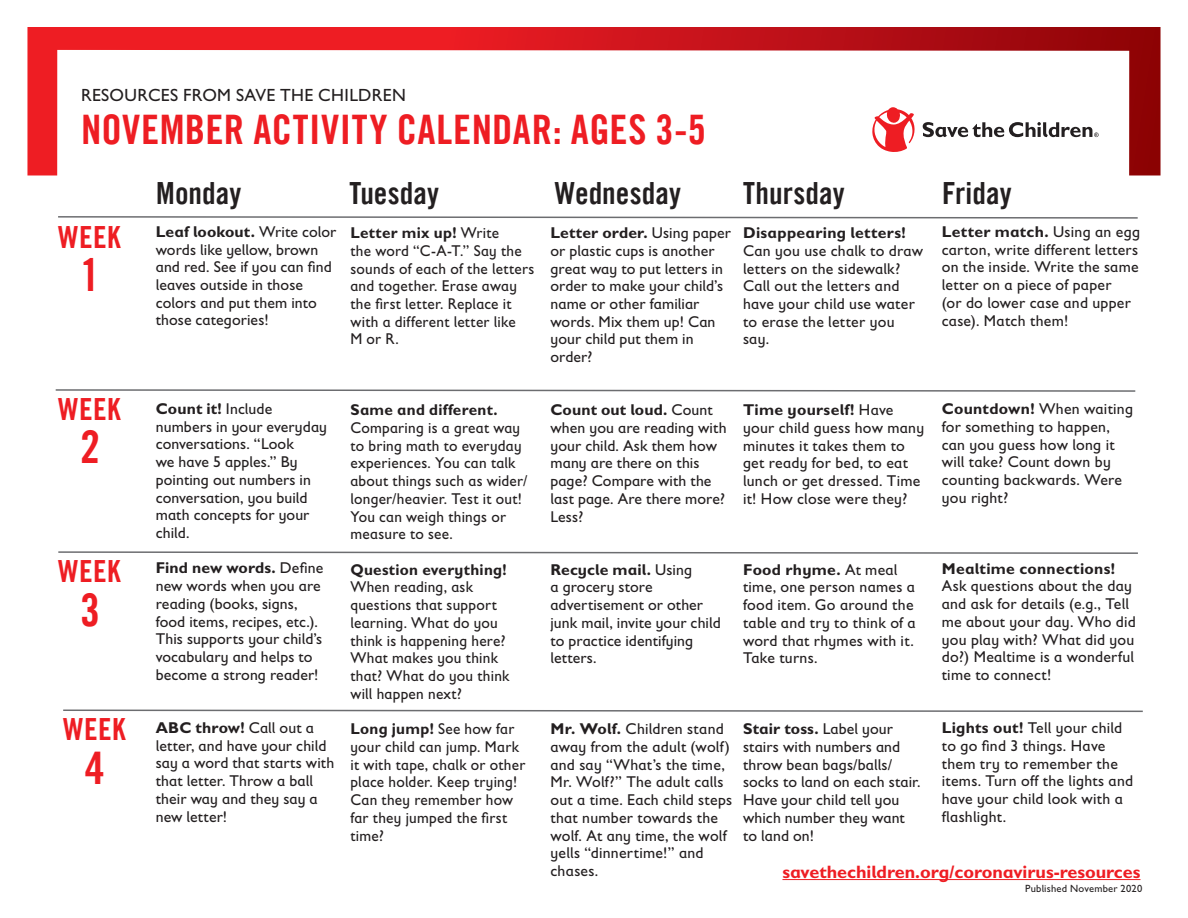
<style>
.page{position:relative;width:1188px;height:918px;background:#fff}
.page>*{position:absolute;margin:0;border:0;box-sizing:border-box;transform-origin:0 0}
.t1{font:45px "Trade Gothic LT Com Bd Cn 20";color:#ee1d23}
.t2{font:40.8px "Trade Gothic LT Com Bd Cn 20";letter-spacing:.01em;color:#ee1d23}
.t3{font:30.6px "Trade Gothic LT Com Bd Cn 20";letter-spacing:.005em;color:#231f20}
.t4{font:30.6px "Trade Gothic LT Com Bd Cn 20";letter-spacing:.015em;color:#ee1d23}
.t5{font:700 18px "Gill Sans Infant Std";color:#ee1d23}
.t6{font:17.7px "Gill Sans Infant Std";letter-spacing:.02em;color:#231f20}
.t7{font:15.75px/17.7px "Gill Sans Infant Std";letter-spacing:.015em;color:#231f20}
.t8{font:700 15.75px "Gill Sans Infant Std";letter-spacing:.02em;color:#231f20}
.t9{font:10.5px "Gill Sans Infant Std";letter-spacing:.02em;color:#231f20}
.s1{font-weight:700}
</style>
<div class="page">
<svg style="left:27px;top:27px;width:1134px;height:149px"></svg>
<svg style="left:872px;top:107px;width:44px;height:46px"></svg>
<svg style="left:923px;top:122px;width:176px;height:15px"></svg>
<svg style="left:58px;top:216px;width:1080px;height:3px"></svg>
<svg style="left:55px;top:389px;width:1081px;height:3px"></svg>
<svg style="left:58px;top:551px;width:1080px;height:3px"></svg>
<svg style="left:63px;top:709px;width:1080px;height:4px"></svg>
<hr style="left:782px;top:879px;width:358px;height:1px;background:#ee1d23">
<p class="t6" style="left:81px;top:84px;width:327px">RESOURCES FROM SAVE THE CHILDREN</p>
<h2 class="t2" style="left:81px;top:104px;width:626px">NOVEMBER ACTIVITY CALENDAR: AGES 3-5</h2>
<h3 class="t4" style="left:58px;top:218px;width:64px">WEEK</h3>
<h1 class="t1" style="left:80px;top:248px;width:21px">1</h1>
<h3 class="t4" style="left:58px;top:390px;width:64px">WEEK</h3>
<h1 class="t1" style="left:80px;top:420px;width:21px">2</h1>
<h3 class="t4" style="left:58px;top:553px;width:64px">WEEK</h3>
<h1 class="t1" style="left:80px;top:582px;width:21px">3</h1>
<h3 class="t4" style="left:63px;top:711px;width:64px">WEEK</h3>
<h1 class="t1" style="left:85px;top:740px;width:21px">4</h1>
<h3 class="t3" style="left:156px;top:174px;width:87px">Monday</h3>
<h3 class="t3" style="left:350px;top:174px;width:91px">Tuesday</h3>
<h3 class="t3" style="left:555px;top:174px;width:128px">Wednesday</h3>
<h3 class="t3" style="left:743px;top:174px;width:103px">Thursday</h3>
<h3 class="t3" style="left:942px;top:174px;width:71px">Friday</h3>
<p class="t7" style="left:156px;top:223px;width:182px"><span class="s1">Leaf lookout.</span> Write color words like yellow, brown and red. See if you can find leaves outside in those colors and put them into those categories!</p>
<p class="t7" style="left:942px;top:223px;width:200px"><span class="s1">Letter match.</span> Using an egg carton, write different letters on the inside. Write the same letter on a piece of paper<br>(or do lower case and upper case). Match them!</p>
<p class="t7" style="left:350px;top:224px;width:185px"><span class="s1">Letter mix up!</span> Write<br>the word “C-A-T.” Say the sounds of each of the letters and together. Erase away the first letter. Replace it with a different letter like<br>M or R.</p>
<p class="t8" style="left:743px;top:224px;width:164px">Disappearing letters!</p>
<p class="t7" style="left:743px;top:242px;width:182px">Can you use chalk to draw letters on the sidewalk?<br>Call out the letters and have your child use water to erase the letter you say.</p>
<p class="t7" style="left:550px;top:224px;width:182px"><span class="s1">Letter order.</span> Using paper or plastic cups is another great way to put letters in order to make your child’s name or other familiar words. Mix them up! Can your child put them in order?</p>
<p class="t7" style="left:156px;top:400px;width:173px"><span class="s1">Count it!</span> Include numbers in your everyday conversations. “Look<br>we have 5 apples.” By pointing out numbers in conversation, you build math concepts for your child.</p>
<p class="t7" style="left:156px;top:559px;width:169px"><span class="s1">Find new words.</span> Define new words when you are reading (books, signs, food items, recipes, etc.).<br>This supports your child’s vocabulary and helps to become a strong reader!</p>
<p class="t7" style="left:156px;top:719px;width:180px"><span class="s1">ABC throw!</span> Call out a letter, and have your child say a word that starts with that letter. Throw a ball their way and they say a new letter!</p>
<p class="t8" style="left:350px;top:401px;width:149px">Same and different.</p>
<p class="t7" style="left:350px;top:419px;width:179px">Comparing is a great way to bring math to everyday experiences. You can talk about things such as wider/ longer/heavier. Test it out!<br>You can weigh things or measure to see.</p>
<p class="t8" style="left:350px;top:560px;width:158px">Question everything!</p>
<p class="t7" style="left:350px;top:578px;width:161px">When reading, ask questions that support learning. What do you think is happening here?<br>What makes you think that? What do you think will happen next?</p>
<p class="t7" style="left:350px;top:720px;width:177px"><span class="s1">Long jump!</span> See how far your child can jump. Mark it with tape, chalk or other place holder. Keep trying!<br>Can they remember how far they jumped the first time?</p>
<p class="t7" style="left:550px;top:401px;width:178px"><span class="s1">Count out loud.</span> Count when you are reading with your child. Ask them how many are there on this page? Compare with the last page. Are there more?<br>Less?</p>
<p class="t7" style="left:550px;top:561px;width:172px"><span class="s1">Recycle mail.</span> Using<br>a grocery store advertisement or other junk mail, invite your child to practice identifying letters.</p>
<p class="t7" style="left:743px;top:401px;width:183px"><span class="s1">Time yourself!</span> Have your child guess how many minutes it takes them to get ready for bed, to eat lunch or get dressed. Time it! How close were they?</p>
<p class="t7" style="left:743px;top:561px;width:174px"><span class="s1">Food rhyme.</span> At meal time, one person names a food item. Go around the table and try to think of a word that rhymes with it.<br>Take turns.</p>
<p class="t7" style="left:942px;top:400px;width:193px"><span class="s1">Countdown!</span> When waiting for something to happen, can you guess how long it will take? Count down by counting backwards. Were you right?</p>
<p class="t8" style="left:942px;top:559px;width:175px">Mealtime connections!</p>
<p class="t7" style="left:942px;top:577px;width:196px">Ask questions about the day and ask for details (e.g., Tell me about your day. Who did you play with? What did you do?) Mealtime is a wonderful time to connect!</p>
<p class="t7" style="left:550px;top:720px;width:183px"><span class="s1">Mr. Wolf.</span> Children stand away from the adult (wolf) and say “What’s the time,<br>Mr. Wolf?” The adult calls out a time. Each child steps that number towards the wolf. At any time, the wolf yells “dinnertime!” and chases.</p>
<p class="t7" style="left:743px;top:720px;width:179px"><span class="s1">Stair toss.</span> Label your stairs with numbers and throw bean bags/balls/ socks to land on each stair.<br>Have your child tell you which number they want to land on!</p>
<p class="t7" style="left:942px;top:719px;width:193px"><span class="s1">Lights out!</span> Tell your child to go find 3 things. Have them try to remember the items. Turn off the lights and have your child look with a flashlight.</p>
<p class="t5" style="left:782px;top:861px;width:360px">savethechildren.org/coronavirus-resources</p>
<p class="t9" style="left:1025px;top:882px;width:119px">Published November 2020</p>
</div>
